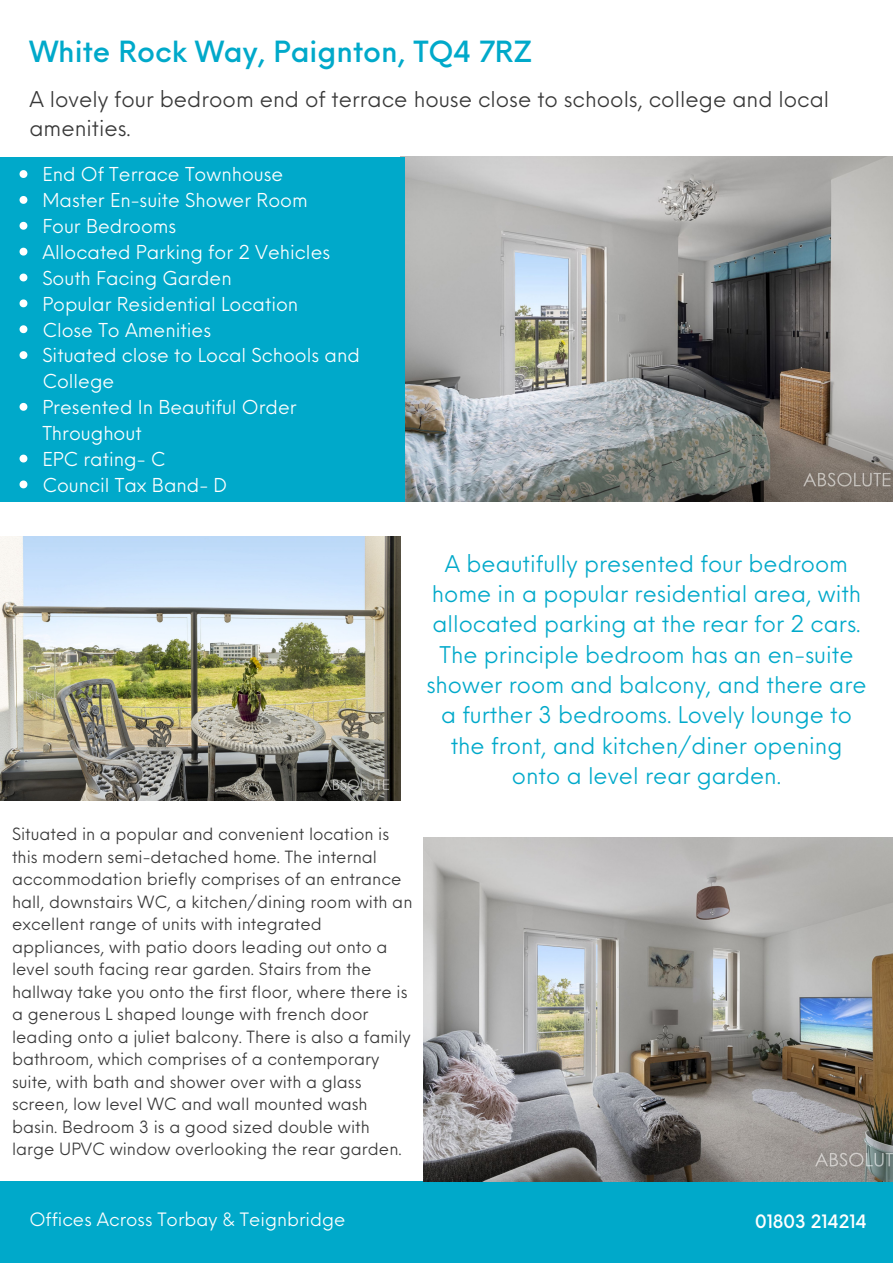
<style>
.page{position:relative;width:893px;height:1264px;background:#fff}
.page>*{position:absolute;margin:0;border:0;box-sizing:border-box;transform-origin:0 0}
.t1{font:500 28.5px "Neue Einstellung";color:#00a9ca}
.t2{font:22.5px/30.3px "Neue Einstellung";color:#00a9ca;text-align:center}
.t3{font:21.3px/29.2px "Neue Einstellung";color:#383838}
.t4{font:18.75px/25.8px "Neue Einstellung";color:#fff}
.t5{font:18px "Neue Einstellung";color:#fff}
.t6{font:500 18px "Neue Einstellung";color:#fff}
.t7{font:16.5px/22.5px "Neue Einstellung";color:#383838}
</style>
<div class="page">
<img style="left:404px;top:157px;width:488px;height:344px">
<div style="left:0;top:1181px;width:892px;height:81px;background:#00a9ca"></div>
<div style="left:0;top:157px;width:404px;height:344px;background:#00a9ca"></div>
<img style="left:0;top:536px;width:400px;height:264px">
<img style="left:423px;top:837px;width:469px;height:344px">
<svg style="left:20px;top:170px;width:7px;height:8px"></svg>
<svg style="left:20px;top:196px;width:7px;height:8px"></svg>
<svg style="left:20px;top:222px;width:7px;height:8px"></svg>
<svg style="left:20px;top:248px;width:7px;height:7px"></svg>
<svg style="left:20px;top:273px;width:7px;height:8px"></svg>
<svg style="left:20px;top:299px;width:7px;height:8px"></svg>
<svg style="left:20px;top:325px;width:7px;height:8px"></svg>
<svg style="left:20px;top:351px;width:7px;height:8px"></svg>
<svg style="left:20px;top:403px;width:7px;height:8px"></svg>
<svg style="left:20px;top:454px;width:7px;height:8px"></svg>
<svg style="left:20px;top:480px;width:7px;height:8px"></svg>
<p class="t1" style="left:29px;top:26px;width:504px">White Rock Way, Paignton, TQ4 7RZ</p>
<p class="t3" style="left:29px;top:82px;width:801px">A lovely four bedroom end of terrace house close to schools, college and local amenities.</p>
<p class="t4" style="left:42px;top:160px;width:242px">End Of Terrace Townhouse</p>
<p class="t4" style="left:42px;top:185px;width:267px">Master En-suite Shower Room</p>
<p class="t4" style="left:42px;top:211px;width:135px">Four Bedrooms</p>
<p class="t4" style="left:42px;top:237px;width:289px">Allocated Parking for 2 Vehicles</p>
<p class="t4" style="left:42px;top:263px;width:191px">South Facing Garden</p>
<p class="t4" style="left:42px;top:289px;width:257px">Popular Residential Location</p>
<p class="t4" style="left:42px;top:315px;width:170px">Close To Amenities</p>
<p class="t4" style="left:42px;top:341px;width:319px">Situated close to Local Schools and<br>College</p>
<p class="t4" style="left:42px;top:392px;width:256px">Presented In Beautiful Order<br>Throughout</p>
<p class="t4" style="left:42px;top:444px;width:125px">EPC rating- C</p>
<p class="t4" style="left:42px;top:470px;width:186px">Council Tax Band- D</p>
<p class="t7" style="left:12px;top:821px;width:402px">Situated in a popular and convenient location is this modern semi-detached home. The internal accommodation briefly comprises of an entrance hall, downstairs WC, a kitchen/dining room with an excellent range of units with integrated appliances, with patio doors leading out onto a level south facing rear garden. Stairs from the hallway take you onto the first floor, where there is a generous L shaped lounge with french door leading onto a juliet balcony. There is also a family bathroom, which comprises of a contemporary suite, with bath and shower over with a glass screen, low level WC and wall mounted wash basin. Bedroom 3 is a good sized double with large UPVC window overlooking the rear garden.</p>
<p class="t2" style="left:426px;top:546px;width:442px">A beautifully presented four bedroom home in a popular residential area, with allocated parking at the rear for 2 cars.<br>The principle bedroom has an en-suite shower room and balcony, and there are a further 3 bedrooms. Lovely lounge to the front, and kitchen/diner opening onto a level rear garden.</p>
<p class="t5" style="left:29px;top:1203px;width:317px">Offices Across Torbay &amp; Teignbridge</p>
<p class="t6" style="left:755px;top:1204px;width:113px">01803 214214</p>
</div>
